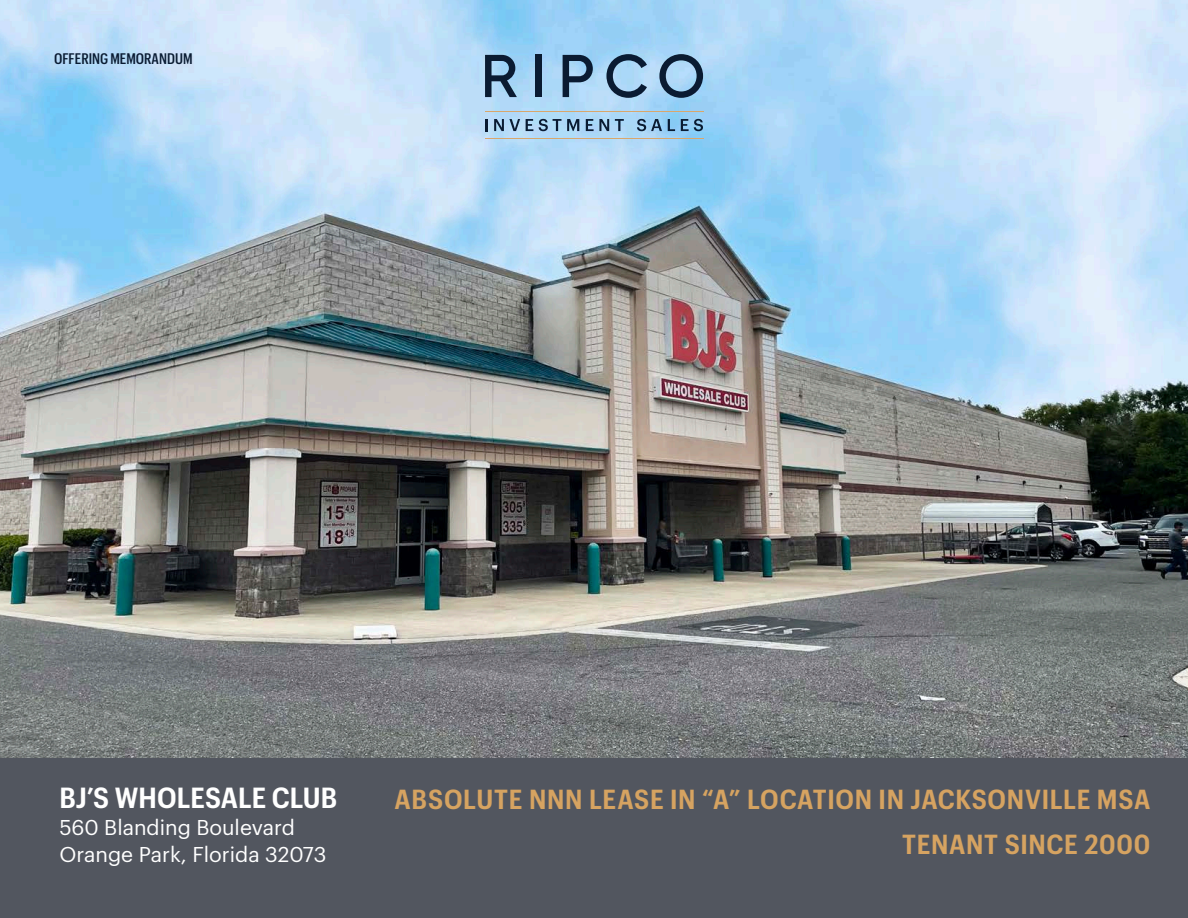
<style>
.page{position:relative;width:1188px;height:918px;background:#fff}
.page>*{position:absolute;margin:0;border:0;box-sizing:border-box;transform-origin:0 0}
.t1{font:600 28.5px "Graphik Compact";letter-spacing:.005em;color:#fff}
.Body{font:600 27px "Graphik Compact";letter-spacing:.025em;color:#d6a361}
.t2{font:21px/27px "Graphik";color:#fff}
.t3{font:500 15px "Graphik Cond";color:#0a1c33}
</style>
<div class="page">
<img style="left:0;top:0;width:1188px;height:758px">
<div style="left:0;top:758px;width:1188px;height:160px;background:#52565f"></div>
<svg style="left:485px;top:55px;width:32px;height:42px"></svg>
<div style="left:535px;top:55px;width:7px;height:42px;background:#0a1b32"></div>
<svg style="left:606px;top:54px;width:41px;height:44px;background:#7597b3"></svg>
<svg style="left:659px;top:54px;width:44px;height:44px;background:#6d8eab"></svg>
<svg style="left:563px;top:55px;width:30px;height:42px"></svg>
<hr style="left:485px;top:111px;width:218px;height:1px;background:#d9a76c">
<hr style="left:485px;top:138px;width:218px;height:1px;background:#d9a76c">
<svg style="left:485px;top:119px;width:2px;height:12px"></svg>
<svg style="left:494px;top:119px;width:26px;height:12px"></svg>
<svg style="left:526px;top:119px;width:7px;height:12px"></svg>
<svg style="left:539px;top:119px;width:22px;height:12px"></svg>
<svg style="left:567px;top:119px;width:12px;height:12px"></svg>
<svg style="left:586px;top:119px;width:23px;height:12px"></svg>
<svg style="left:615px;top:119px;width:9px;height:12px"></svg>
<svg style="left:637px;top:119px;width:25px;height:12px"></svg>
<svg style="left:668px;top:119px;width:7px;height:12px"></svg>
<svg style="left:681px;top:119px;width:22px;height:12px"></svg>
<p class="t3" style="left:54px;top:50px;width:140px">OFFERING MEMORANDUM</p>
<p class="t1" style="left:59px;top:781px;width:279px">BJ’S WHOLESALE CLUB</p>
<p class="t2" style="left:59px;top:812px;width:269px">560 Blanding Boulevard<br>Orange Park, Florida 32073</p>
<p class="Body" style="left:395px;top:784px;width:757px">ABSOLUTE NNN LEASE IN “A” LOCATION IN JACKSONVILLE MSA</p>
<p class="Body" style="left:902px;top:829px;width:250px">TENANT SINCE 2000</p>
</div>
